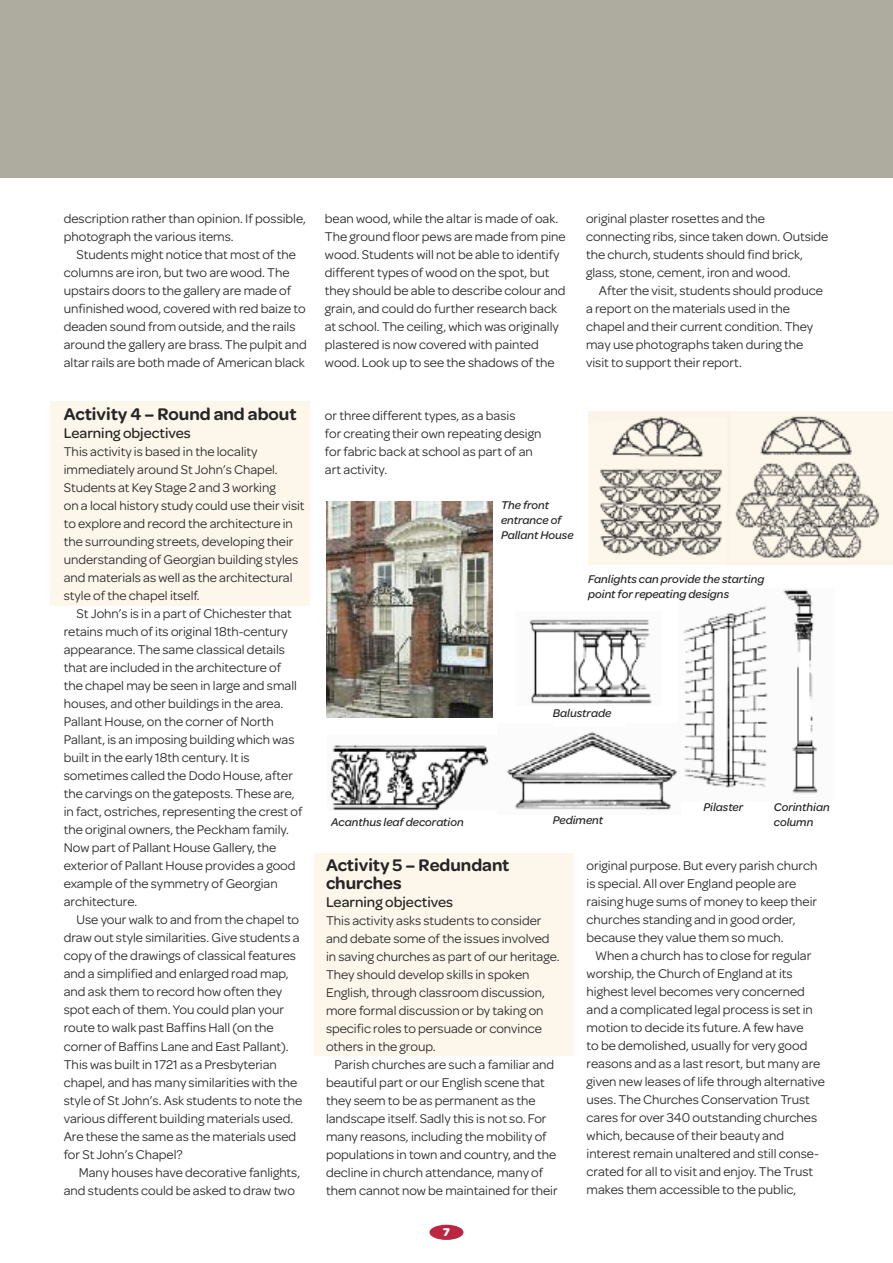
<style>
.page{position:relative;width:893px;height:1263px;background:#fff}
.page>*{position:absolute;margin:0;border:0;box-sizing:border-box;transform-origin:0 0}
.t1{font:600 18px/18px "Omnes";color:#272627}
.t2{font:500 15px "Omnes";color:#272627}
.t3{font:13.5px/18px "Omnes";color:#272627}
.t4{font:italic 500 12px/15px "Omnes";color:#272627}
.t5{font:700 12px "Omnes";color:#fff}
</style>
<div class="page">
<div style="left:50px;top:402px;width:259px;height:204px;background:#fdf6ea"></div>
<div style="left:315px;top:853px;width:259px;height:202px;background:#fdf6ea"></div>
<div style="left:429px;top:1225px;width:34px;height:15px;background:#bb2640;border-radius:50%"></div>
<div style="left:0;top:0;width:893px;height:178px;background:#adac9e"></div>
<img style="left:326px;top:502px;width:166px;height:216px">
<img style="left:588px;top:412px;width:140px;height:153px">
<img style="left:728px;top:412px;width:165px;height:153px">
<img style="left:507px;top:731px;width:170px;height:79px">
<img style="left:330px;top:745px;width:159px;height:65px">
<img style="left:683px;top:589px;width:135px;height:205px">
<img style="left:529px;top:619px;width:123px;height:85px">
<p class="t3" style="left:64px;top:209px;width:244px">description rather than opinion. If possible, photograph the various items.</p>
<p class="t3" style="left:64px;top:245px;width:244px;text-indent:13px">Students might notice that most of the columns are iron, but two are wood. The upstairs doors to the gallery are made of unfinished wood, covered with red baize to deaden sound from outside, and the rails around the gallery are brass. The pulpit and altar rails are both made of American black</p>
<h1 class="t1" style="left:64px;top:405px;width:234px">Activity 4 – Round and about</h1>
<p class="t2" style="left:64px;top:424px;width:129px">Learning objectives</p>
<p class="t3" style="left:64px;top:443px;width:242px">This activity is based in the locality immediately around St John’s Chapel.<br>Students at Key Stage 2 and 3 working<br>on a local history study could use their visit to explore and record the architecture in the surrounding streets, developing their understanding of Georgian building styles and materials as well as the architectural style of the chapel itself.</p>
<p class="t3" style="left:64px;top:605px;width:240px;text-indent:13px">St John’s is in a part of Chichester that retains much of its original 18th-century appearance. The same classical details that are included in the architecture of the chapel may be seen in large and small houses, and other buildings in the area.<br>Pallant House, on the corner of North Pallant, is an imposing building which was built in the early 18th century. It is sometimes called the Dodo House, after the carvings on the gateposts. These are, in fact, ostriches, representing the crest of the original owners, the Peckham family.<br>Now part of Pallant House Gallery, the exterior of Pallant House provides a good example of the symmetry of Georgian architecture.</p>
<p class="t3" style="left:64px;top:911px;width:240px;text-indent:13px">Use your walk to and from the chapel to draw out style similarities. Give students a copy of the drawings of classical features and a simplified and enlarged road map, and ask them to record how often they spot each of them. You could plan your route to walk past Baffins Hall (on the corner of Baffins Lane and East Pallant).<br>This was built in 1721 as a Presbyterian chapel, and has many similarities with the style of St John’s. Ask students to note the various different building materials used.<br>Are these the same as the materials used for St John’s Chapel?</p>
<p class="t3" style="left:64px;top:1163px;width:238px;text-indent:15px">Many houses have decorative fanlights, and students could be asked to draw two</p>
<p class="t3" style="left:325px;top:209px;width:242px">bean wood, while the altar is made of oak.<br>The ground floor pews are made from pine wood. Students will not be able to identify different types of wood on the spot, but they should be able to describe colour and grain, and could do further research back at school. The ceiling, which was originally plastered is now covered with painted wood. Look up to see the shadows of the</p>
<p class="t3" style="left:586px;top:209px;width:244px">original plaster rosettes and the connecting ribs, since taken down. Outside the church, students should find brick, glass, stone, cement, iron and wood.</p>
<p class="t3" style="left:586px;top:281px;width:238px;text-indent:13px">After the visit, students should produce a report on the materials used in the chapel and their current condition. They may use photographs taken during the visit to support their report.</p>
<p class="t3" style="left:325px;top:406px;width:218px">or three different types, as a basis<br>for creating their own repeating design for fabric back at school as part of an art activity.</p>
<p class="t4" style="left:325px;top:549px;width:7px">~</p>
<p class="t4" style="left:501px;top:497px;width:74px">The front entrance of<br>Pallant House</p>
<p class="t4" style="left:588px;top:571px;width:178px">Fanlights can provide the starting point for repeating designs</p>
<p class="t4" style="left:553px;top:706px;width:60px">Balustrade</p>
<p class="t4" style="left:331px;top:814px;width:134px">Acanthus leaf decoration</p>
<p class="t4" style="left:553px;top:813px;width:52px">Pediment</p>
<p class="t4" style="left:703px;top:799px;width:41px">Pilaster</p>
<p class="t4" style="left:774px;top:799px;width:57px">Corinthian column</p>
<h1 class="t1" style="left:326px;top:855px;width:185px">Activity 5 – Redundant churches</h1>
<p class="t2" style="left:326px;top:893px;width:129px">Learning objectives</p>
<p class="t3" style="left:326px;top:911px;width:235px">This activity asks students to consider and debate some of the issues involved in saving churches as part of our heritage.<br>They should develop skills in spoken English, through classroom discussion, more formal discussion or by taking on specific roles to persuade or convince others in the group.</p>
<p class="t3" style="left:326px;top:1055px;width:233px;text-indent:9px">Parish churches are such a familiar and beautiful part or our English scene that they seem to be as permanent as the landscape itself. Sadly this is not so. For many reasons, including the mobility of populations in town and country, and the decline in church attendance, many of them cannot now be maintained for their</p>
<p class="t5" style="left:443px;top:1224px;width:8px">7</p>
<p class="t3" style="left:587px;top:856px;width:232px">original purpose. But every parish church is special. All over England people are raising huge sums of money to keep their churches standing and in good order, because they value them so much.</p>
<p class="t3" style="left:587px;top:946px;width:240px;text-indent:9px">When a church has to close for regular worship, the Church of England at its highest level becomes very concerned and a complicated legal process is set in motion to decide its future. A few have<br>to be demolished, usually for very good reasons and as a last resort, but many are given new leases of life through alternative uses. The Churches Conservation Trust cares for over 340 outstanding churches which, because of their beauty and interest remain unaltered and still conse&shy;crated for all to visit and enjoy. The Trust makes them accessible to the public,</p>
</div>
